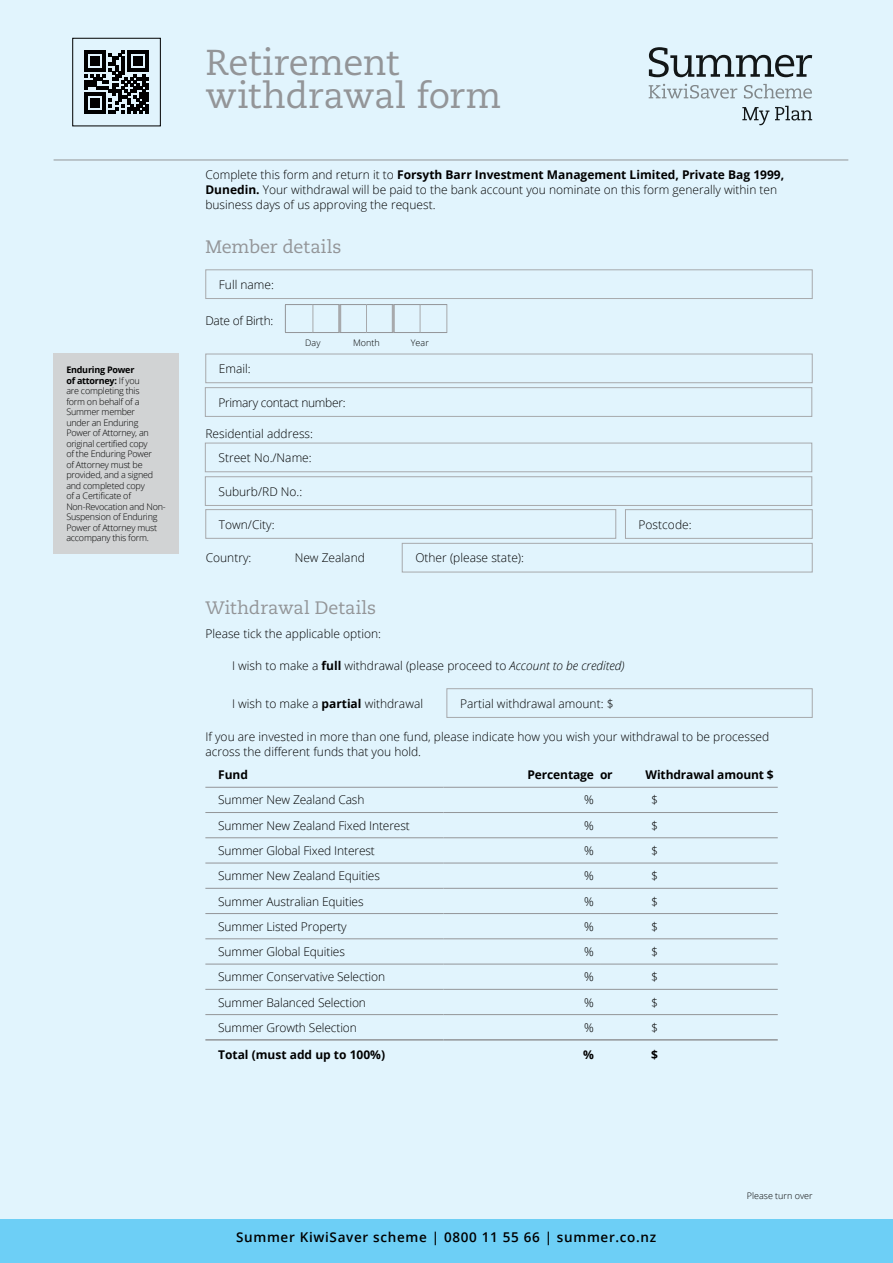
<style>
.page{position:relative;width:893px;height:1263px;background:#fff}
.page>*{position:absolute;margin:0;border:0;box-sizing:border-box;transform-origin:0 0}
.t1{font:36px/33px "Caecilia LT Std";letter-spacing:-.005em;color:#939598}
.t2{font:18px "Caecilia LT Std";color:#939598}
.t3{font:600 13.5px "Open Sans";letter-spacing:.05em;color:#000}
.t4{font:300 12px/15px "Open Sans";color:#000}
.t5{font:700 12px "Open Sans";letter-spacing:-.01em;color:#000}
.t6{font:300 12px "Open Sans";letter-spacing:-.025em;color:#000}
.t7{font:300 12px "Open Sans";letter-spacing:-.02em;color:#000}
.t8{font:300 9px/10.5px "Open Sans";letter-spacing:-.025em;color:#000}
.t9{font:300 9px "Open Sans";color:#000}
.s1{font-weight:700}
.s2{font-style:italic}
</style>
<div class="page">
<div style="left:0;top:1219px;width:893px;height:44px;background:#6dcff6"></div>
<div style="left:0;top:0;width:893px;height:1219px;background:#e1f4fd"></div>
<svg style="left:649px;top:84px;width:163px;height:15px"></svg>
<svg style="left:742px;top:106px;width:70px;height:19px"></svg>
<svg style="left:649px;top:47px;width:163px;height:30px"></svg>
<hr style="left:54px;top:160px;width:794px;height:1px;background:#939598">
<svg style="left:85px;top:50px;width:63px;height:64px"></svg>
<div style="left:72px;top:38px;width:89px;height:88px;border:1px solid #000"></div>
<div style="left:205px;top:443px;width:607px;height:29px;border:1px solid #a7a9ac"></div>
<div style="left:205px;top:476px;width:607px;height:30px;border:1px solid #a7a9ac"></div>
<div style="left:205px;top:509px;width:411px;height:30px;border:1px solid #a7a9ac"></div>
<div style="left:625px;top:509px;width:188px;height:30px;border:1px solid #a7a9ac"></div>
<div style="left:402px;top:543px;width:411px;height:29px;border:1px solid #a7a9ac"></div>
<svg style="left:285px;top:304px;width:162px;height:29px"></svg>
<div style="left:205px;top:269px;width:608px;height:30px;border:1px solid #a7a9ac"></div>
<div style="left:205px;top:354px;width:608px;height:29px;border:1px solid #a7a9ac"></div>
<div style="left:205px;top:387px;width:607px;height:30px;border:1px solid #a7a9ac"></div>
<div style="left:54px;top:354px;width:125px;height:200px;background:#d1d3d4"></div>
<div style="left:446px;top:688px;width:367px;height:30px;border:1px solid #a7a9ac"></div>
<hr style="left:205px;top:787px;width:238px;height:1px;background:#939598">
<hr style="left:443px;top:787px;width:157px;height:1px;background:#939598">
<hr style="left:600px;top:787px;width:178px;height:1px;background:#939598">
<hr style="left:205px;top:812px;width:238px;height:1px;background:#939598">
<hr style="left:443px;top:812px;width:157px;height:1px;background:#939598">
<hr style="left:600px;top:812px;width:178px;height:1px;background:#939598">
<hr style="left:205px;top:837px;width:238px;height:1px;background:#939598">
<hr style="left:443px;top:837px;width:157px;height:1px;background:#939598">
<hr style="left:600px;top:837px;width:178px;height:1px;background:#939598">
<hr style="left:205px;top:863px;width:238px;height:1px;background:#939598">
<hr style="left:443px;top:863px;width:157px;height:1px;background:#939598">
<hr style="left:600px;top:863px;width:178px;height:1px;background:#939598">
<hr style="left:205px;top:888px;width:238px;height:1px;background:#939598">
<hr style="left:443px;top:888px;width:157px;height:1px;background:#939598">
<hr style="left:600px;top:888px;width:178px;height:1px;background:#939598">
<hr style="left:205px;top:913px;width:238px;height:1px;background:#939598">
<hr style="left:443px;top:913px;width:157px;height:1px;background:#939598">
<hr style="left:600px;top:913px;width:178px;height:1px;background:#939598">
<hr style="left:205px;top:938px;width:238px;height:1px;background:#939598">
<hr style="left:443px;top:938px;width:157px;height:1px;background:#939598">
<hr style="left:600px;top:938px;width:178px;height:1px;background:#939598">
<hr style="left:443px;top:964px;width:157px;height:1px;background:#939598">
<hr style="left:600px;top:964px;width:178px;height:1px;background:#939598">
<hr style="left:443px;top:989px;width:157px;height:1px;background:#939598">
<hr style="left:600px;top:989px;width:178px;height:1px;background:#939598">
<hr style="left:205px;top:1039px;width:238px;height:1px;background:#939598">
<hr style="left:443px;top:1039px;width:157px;height:1px;background:#939598">
<hr style="left:600px;top:1039px;width:178px;height:1px;background:#939598">
<hr style="left:205px;top:964px;width:238px;height:1px;background:#939598">
<hr style="left:205px;top:989px;width:238px;height:1px;background:#939598">
<hr style="left:205px;top:1014px;width:238px;height:1px;background:#939598">
<hr style="left:443px;top:1014px;width:157px;height:1px;background:#939598">
<hr style="left:600px;top:1014px;width:178px;height:1px;background:#939598">
<p class="t8" style="left:66px;top:364px;width:101px"><span class="s1">Enduring Power<br>of attorney:</span> If you<br>are completing this<br>form on behalf of a<br>Summer member<br>under an Enduring<br>Power of Attorney, an original certified copy<br>of the Enduring Power<br>of Attorney must be provided, and a signed and completed copy<br>of a Certificate of<br>Non-Revocation and Non-<br>Suspension of Enduring<br>Power of Attorney must accompany this form.</p>
<h1 class="t1" style="left:205px;top:47px;width:298px">Retirement withdrawal form</h1>
<p class="t4" style="left:205px;top:167px;width:580px">Complete this form and return it to <span class="s1">Forsyth Barr Investment Management Limited, Private Bag 1999,<br>Dunedin.</span> Your withdrawal will be paid to the bank account you nominate on this form generally within ten business days of us approving the request.</p>
<h2 class="t2" style="left:205px;top:236px;width:138px">Member details</h2>
<p class="t4" style="left:219px;top:277px;width:57px">Full name:</p>
<p class="t7" style="left:205px;top:312px;width:70px">Date of Birth:</p>
<p class="t8" style="left:305px;top:337px;width:17px">Day</p>
<p class="t8" style="left:353px;top:337px;width:28px">Month</p>
<p class="t8" style="left:411px;top:337px;width:19px">Year</p>
<p class="t4" style="left:219px;top:361px;width:33px">Email:</p>
<p class="t6" style="left:218px;top:394px;width:129px">Primary contact number:</p>
<p class="t4" style="left:205px;top:426px;width:109px">Residential address:</p>
<p class="t4" style="left:218px;top:450px;width:95px">Street No./Name:</p>
<p class="t4" style="left:218px;top:483px;width:85px">Suburb/RD No.:</p>
<p class="t4" style="left:219px;top:516px;width:57px">Town/City:</p>
<p class="t4" style="left:639px;top:516px;width:54px">Postcode:</p>
<p class="t4" style="left:206px;top:549px;width:47px">Country:</p>
<p class="t4" style="left:295px;top:550px;width:72px">New Zealand</p>
<p class="t4" style="left:415px;top:550px;width:110px">Other (please state):</p>
<h2 class="t2" style="left:205px;top:598px;width:172px">Withdrawal Details</h2>
<p class="t4" style="left:205px;top:626px;width:177px">Please tick the applicable option:</p>
<p class="t4" style="left:232px;top:658px;width:394px">I wish to make a <span class="s1">full</span> withdrawal (please proceed to <span class="s2">Account to be credited)</span></p>
<p class="t4" style="left:232px;top:695px;width:193px">I wish to make a <span class="s1">partial</span> withdrawal</p>
<p class="t4" style="left:460px;top:695px;width:155px">Partial withdrawal amount: $</p>
<p class="t4" style="left:205px;top:729px;width:565px">If you are invested in more than one fund, please indicate how you wish your withdrawal to be processed across the different funds that you hold.</p>
<p class="t5" style="left:218px;top:766px;width:31px">Fund</p>
<p class="t5" style="left:527px;top:766px;width:87px">Percentage or</p>
<p class="t5" style="left:646px;top:766px;width:130px">Withdrawal amount $</p>
<p class="t4" style="left:218px;top:792px;width:148px">Summer New Zealand Cash</p>
<p class="t4" style="left:584px;top:792px;width:11px">%</p>
<p class="t4" style="left:651px;top:792px;width:8px">$</p>
<p class="t4" style="left:218px;top:817px;width:193px">Summer New Zealand Fixed Interest</p>
<p class="t4" style="left:584px;top:817px;width:11px">%</p>
<p class="t4" style="left:651px;top:817px;width:8px">$</p>
<p class="t4" style="left:218px;top:843px;width:158px">Summer Global Fixed Interest</p>
<p class="t4" style="left:584px;top:843px;width:11px">%</p>
<p class="t4" style="left:651px;top:843px;width:8px">$</p>
<p class="t4" style="left:218px;top:868px;width:163px">Summer New Zealand Equities</p>
<p class="t4" style="left:584px;top:868px;width:11px">%</p>
<p class="t4" style="left:651px;top:868px;width:8px">$</p>
<p class="t4" style="left:218px;top:893px;width:147px">Summer Australian Equities</p>
<p class="t4" style="left:584px;top:893px;width:11px">%</p>
<p class="t4" style="left:651px;top:893px;width:8px">$</p>
<p class="t4" style="left:218px;top:919px;width:130px">Summer Listed Property</p>
<p class="t4" style="left:584px;top:919px;width:11px">%</p>
<p class="t4" style="left:651px;top:919px;width:8px">$</p>
<p class="t4" style="left:218px;top:944px;width:128px">Summer Global Equities</p>
<p class="t4" style="left:584px;top:944px;width:11px">%</p>
<p class="t4" style="left:651px;top:944px;width:8px">$</p>
<p class="t4" style="left:218px;top:969px;width:169px">Summer Conservative Selection</p>
<p class="t4" style="left:584px;top:969px;width:11px">%</p>
<p class="t4" style="left:651px;top:969px;width:8px">$</p>
<p class="t4" style="left:218px;top:994px;width:149px">Summer Balanced Selection</p>
<p class="t4" style="left:584px;top:994px;width:11px">%</p>
<p class="t4" style="left:651px;top:994px;width:8px">$</p>
<p class="t4" style="left:218px;top:1020px;width:140px">Summer Growth Selection</p>
<p class="t4" style="left:584px;top:1020px;width:11px">%</p>
<p class="t4" style="left:651px;top:1020px;width:8px">$</p>
<p class="t5" style="left:218px;top:1046px;width:168px">Total (must add up to 100%)</p>
<p class="t5" style="left:583px;top:1046px;width:12px">%</p>
<p class="t5" style="left:651px;top:1046px;width:8px">$</p>
<p class="t3" style="left:236px;top:1227px;width:422px">Summer KiwiSaver scheme | 0800 11 55 66 | summer.co.nz</p>
<p class="t9" style="left:747px;top:1189px;width:67px">Please turn over</p>
</div>
